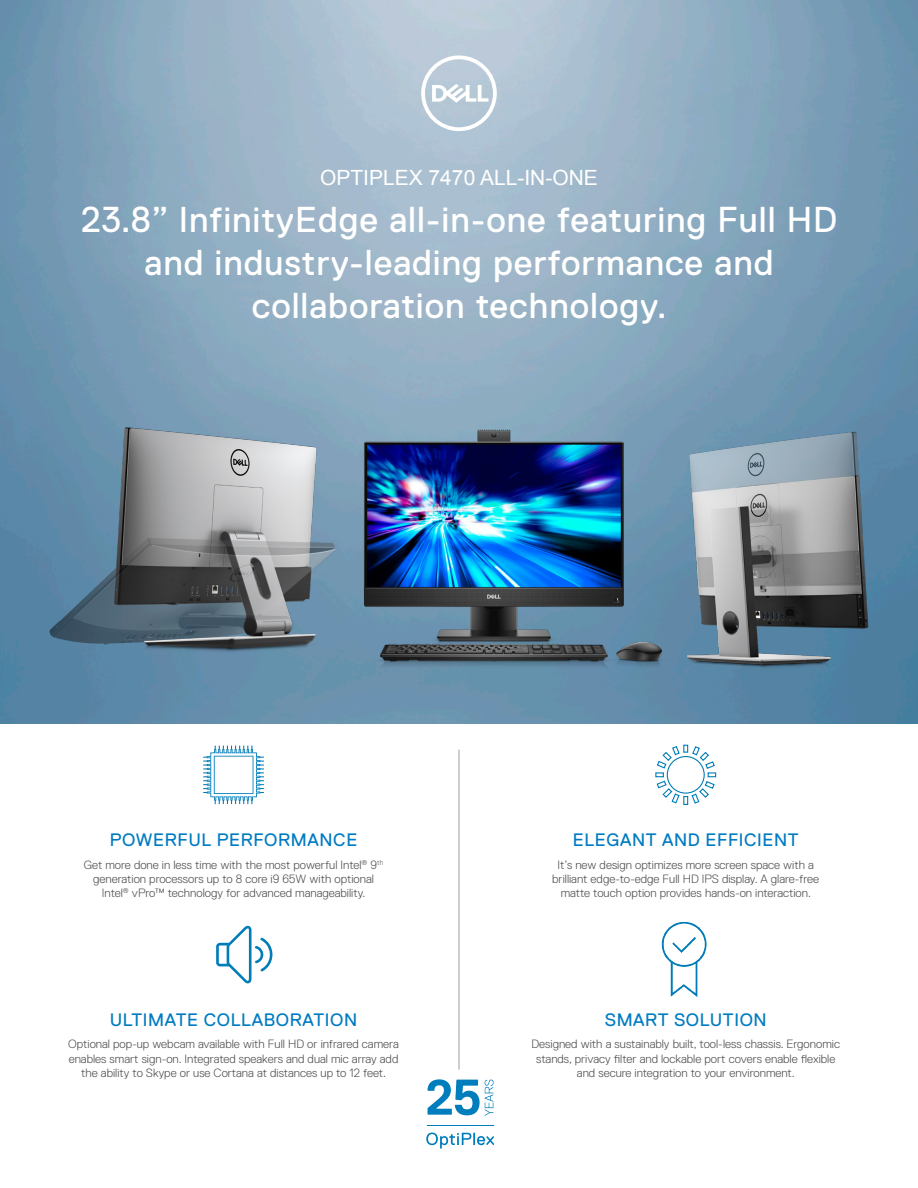
<style>
.page{position:relative;width:918px;height:1188px;background:#fff}
.page>*{position:absolute;margin:0;border:0;box-sizing:border-box;transform-origin:0 0}
.t1{font:36px "Dell Replica";letter-spacing:.025em;color:#fff}
.t2{font:21px "Arial";color:#fff}
.t3{font:18px "Dell Replica";letter-spacing:.035em;color:#007bc2}
.t4{font:300 12px/14.4px "Dell Replica";color:#4b4c4d;text-align:center}
</style>
<div class="page">
<img style="left:0;top:0;width:918px;height:724px">
<img style="left:661px;top:922px;width:46px;height:75px">
<hr style="left:427px;top:1125px;width:66px;height:1px;background:#007dbc">
<svg style="left:428px;top:1079px;width:66px;height:37px"></svg>
<svg style="left:426px;top:1133px;width:68px;height:16px"></svg>
<svg style="left:216px;top:926px;width:56px;height:58px"></svg>
<hr style="left:458px;top:750px;width:2px;height:320px;background:#a8a9ad">
<svg style="left:421px;top:56px;width:76px;height:75px"></svg>
<svg style="left:203px;top:746px;width:61px;height:58px"></svg>
<svg style="left:655px;top:744px;width:62px;height:61px"></svg>
<img style="left:39px;top:407px;width:322px;height:286px">
<img style="left:341px;top:411px;width:334px;height:287px">
<img style="left:664px;top:421px;width:227px;height:264px">
<p class="t2" style="left:320px;top:163px;width:279px">OPTIPLEX 7470 ALL-IN-ONE</p>
<p class="t1" style="left:81px;top:200px;width:758px">23.8” InfinityEdge all-in-one featuring Full HD</p>
<p class="t1" style="left:144px;top:243px;width:631px">and industry-leading performance and</p>
<p class="t1" style="left:252px;top:286px;width:417px">collaboration technology.</p>
<p class="t3" style="left:110px;top:830px;width:249px">POWERFUL PERFORMANCE</p>
<p class="t4" style="left:84px;top:857px;width:301px">Get more done in less time with the most powerful Intel<sup>®</sup> 9<sup>th </sup>generation processors up to 8 core i9 65W with optional</p>
<p class="t4" style="left:102px;top:886px;width:265px">Intel<sup>®</sup> vPro™ technology for advanced manageability.</p>
<p class="t3" style="left:573px;top:830px;width:227px">ELEGANT AND EFFICIENT</p>
<p class="t4" style="left:558px;top:857px;width:258px">It’s new design optimizes more screen space with a</p>
<p class="t4" style="left:552px;top:872px;width:268px">brilliant edge-to-edge Full HD IPS display. A glare-free</p>
<p class="t4" style="left:561px;top:886px;width:252px">matte touch option provides hands-on interaction.</p>
<p class="t3" style="left:110px;top:1010px;width:249px">ULTIMATE COLLABORATION</p>
<p class="t3" style="left:605px;top:1010px;width:164px">SMART SOLUTION</p>
<p class="t4" style="left:68px;top:1037px;width:332px">Optional pop-up webcam available with Full HD or infrared camera enables smart sign-on. Integrated speakers and dual mic array add the ability to Skype or use Cortana at distances up to 12 feet.</p>
<p class="t4" style="left:531px;top:1037px;width:310px">Designed with a sustainably built, tool-less chassis. Ergonomic stands, privacy filter and lockable port covers enable flexible</p>
<p class="t4" style="left:577px;top:1066px;width:219px">and secure integration to your environment.</p>
</div>
